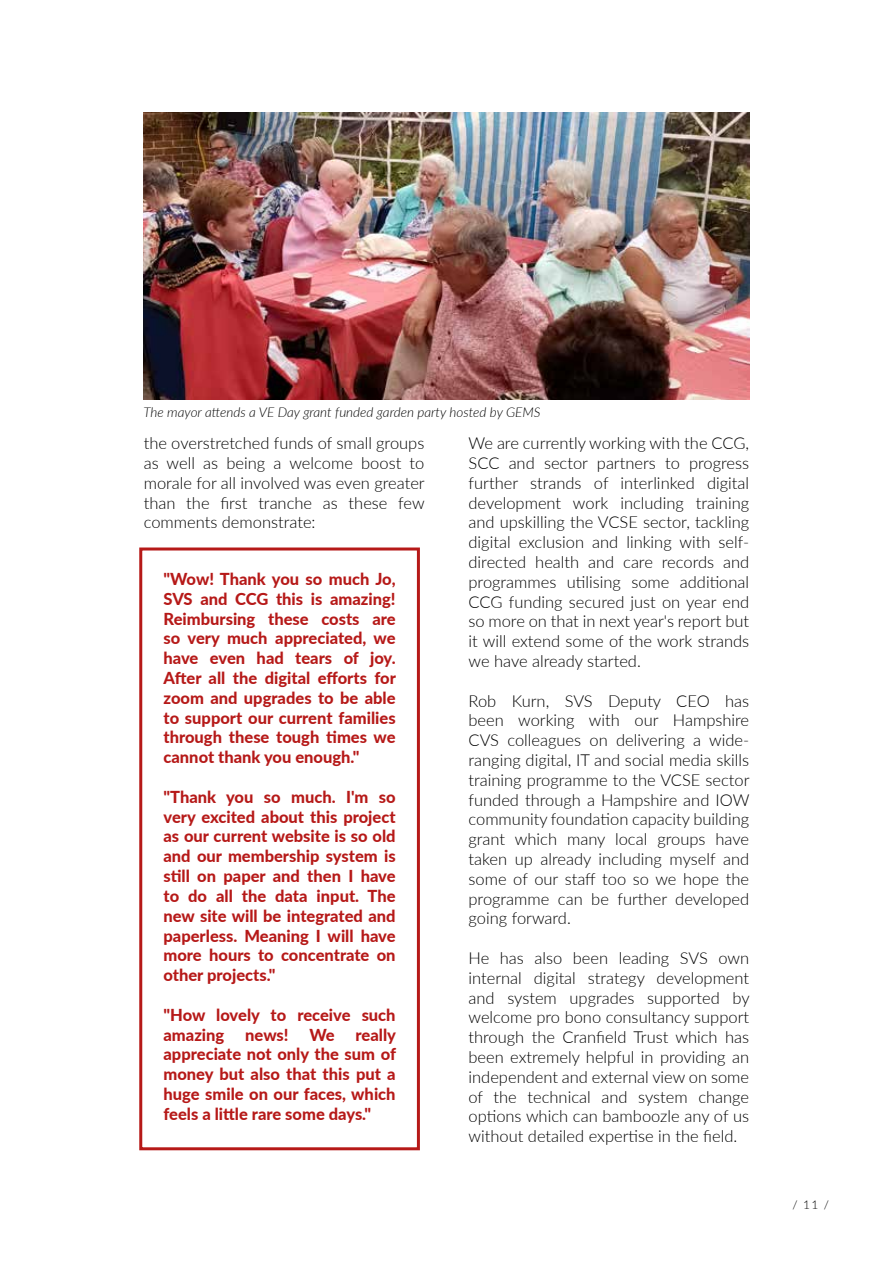
<style>
.page{position:relative;width:893px;height:1263px;background:#fff}
.page>*{position:absolute;margin:0;border:0;box-sizing:border-box;transform-origin:0 0}
.t1{font:300 16.5px/19.8px "Lato";color:#000;text-align:justify}
.t2{font:800 16.5px/19.8px "Lato";color:#b61918;text-align:justify}
.t3{font:italic 300 13.5px "Lato";color:#000}
.t4{font:300 12px "Lato";color:#000}
</style>
<div class="page">
<img style="left:144px;top:113px;width:605px;height:287px">
<div style="left:139px;top:547px;width:281px;height:603px;border:3px solid #b61918"></div>
<p class="t3" style="left:144px;top:402px;width:399px">The mayor attends a VE Day grant funded garden party hosted by GEMS</p>
<p class="t1" style="left:144px;top:433px;width:282px">the overstretched funds of small groups as well as being a welcome boost to morale for all involved was even greater than the first tranche as these few comments demonstrate:</p>
<p class="t1" style="left:469px;top:433px;width:282px">We are currently working with the CCG, SCC and sector partners to progress further strands of interlinked digital development work including training and upskilling the VCSE sector, tackling digital exclusion and linking with self&shy;directed health and care records and programmes utilising some additional CCG funding secured just on year end so more on that in next year's report but it will extend some of the work strands we have already started.</p>
<p class="t1" style="left:469px;top:690px;width:282px">Rob Kurn, SVS Deputy CEO has been working with our Hampshire CVS colleagues on delivering a wide&shy;ranging digital, IT and social media skills training programme to the VCSE sector funded through a Hampshire and IOW community foundation capacity building grant which many local groups have taken up already including myself and some of our staff too so we hope the programme can be further developed going forward.</p>
<p class="t1" style="left:469px;top:947px;width:283px">He has also been leading SVS own internal digital strategy development and system upgrades supported by welcome pro bono consultancy support through the Cranfield Trust which has been extremely helpful in providing an independent and external view on some of the technical and system change options which can bamboozle any of us without detailed expertise in the field.</p>
<p class="t2" style="left:164px;top:568px;width:234px">"Wow! Thank you so much Jo, SVS and CCG this is amazing!<br>Reimbursing these costs are so very much appreciated, we have even had tears of joy.<br>After all the digital efforts for zoom and upgrades to be able to support our current families through these tough times we cannot thank you enough."</p>
<p class="t2" style="left:164px;top:786px;width:234px">"Thank you so much. I'm so very excited about this project as our current website is so old and our membership system is still on paper and then I have to do all the data input. The new site will be integrated and paperless. Meaning I will have more hours to concentrate on other projects."</p>
<p class="t2" style="left:164px;top:1004px;width:234px">"How lovely to receive such amazing</p>
<p class="t2" style="left:164px;top:1024px;width:234px;text-indent:192px">really appreciate not only the sum of money but also that this put a huge smile on our faces, which feels a little rare some days."</p>
<p class="t2" style="left:245px;top:1024px;width:45px">news!</p>
<p class="t2" style="left:309px;top:1024px;width:27px">We</p>
<p class="t4" style="left:792px;top:1196px;width:38px">/ 11 /</p>
</div>
